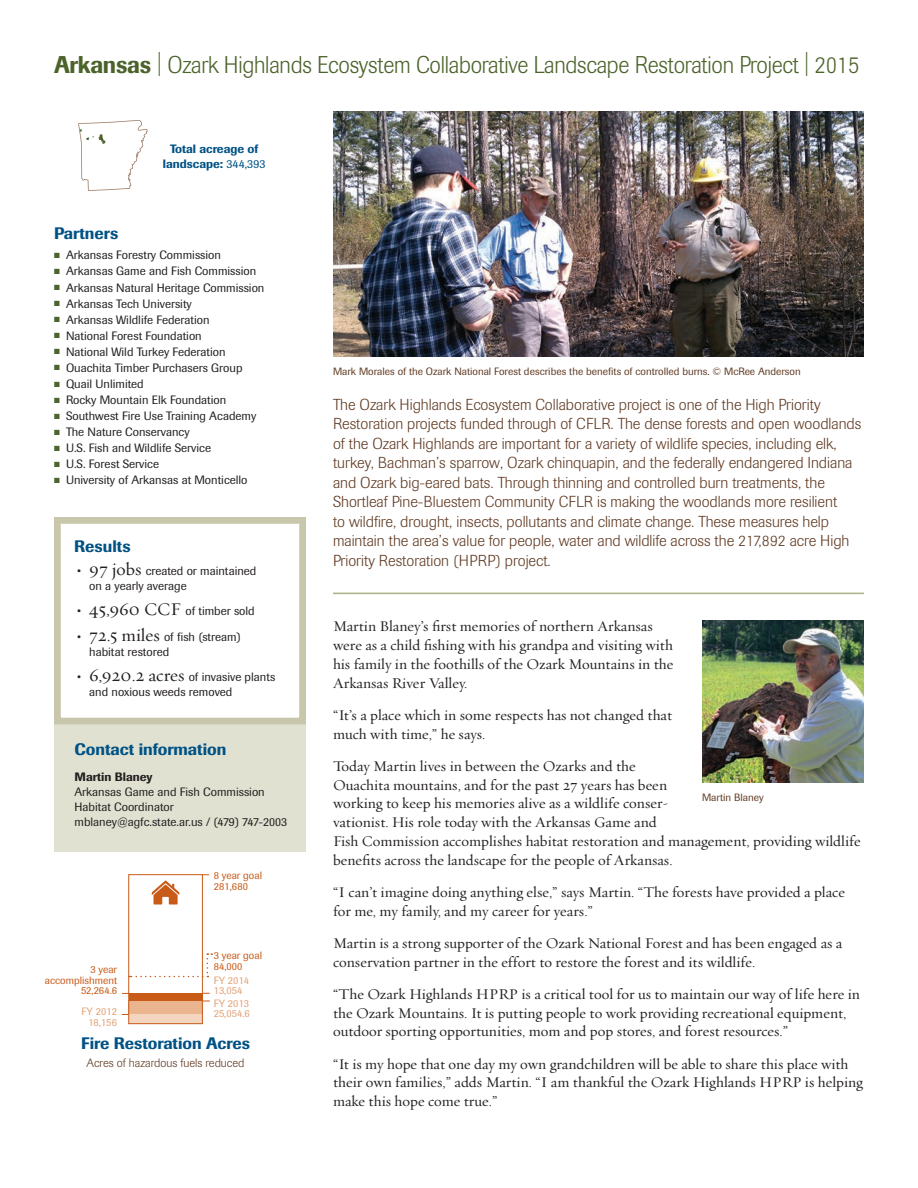
<style>
.page{position:relative;width:918px;height:1188px;background:#fff}
.page>*{position:absolute;margin:0;border:0;box-sizing:border-box;transform-origin:0 0}
.t1{font:300 24px "Imago";letter-spacing:-.01em;color:#4c632b;scale:.95 1}
.t2{font:500 16.5px "Imago";color:#005285}
.t3{font:300 15.75px/19.5px "Imago";color:#613b24}
.t4{font:15px/18.8px "Oakleaf Text";color:#231f20}
.t5{font:12px/15px "Imago";color:#231f20}
.t6{font:500 12px/15px "Imago";color:#005285;text-align:center}
.t7{font:300 12px "Imago";color:#613b24}
.t8{font:500 12px "Imago";color:#231f20}
.t9{font:10.5px "Imago";color:#613b24}
.t10{font:10.5px/10.5px "Imago";color:#c85b18}
.t11{font:10.5px/10.5px "Imago";color:#e3a277}
.s1{font-weight:500}
.s2{font-weight:400}
.s3{color:#4c632b}
.s4{font-family:"Oakleaf Text";font-size:18px}
</style>
<div class="page">
<hr style="left:333px;top:593px;width:531px;height:1px;background:#aeb187">
<div style="left:54px;top:725px;width:252px;height:127px;background:#e1e1d1"></div>
<div style="left:54px;top:517px;width:252px;height:207px;border:7px solid #c8c7ab"></div>
<svg style="left:78px;top:120px;width:70px;height:71px"></svg>
<svg style="left:130px;top:953px;width:82px;height:24px"></svg>
<div style="left:129px;top:1001px;width:74px;height:14px;background:#e9b48e"></div>
<div style="left:129px;top:993px;width:74px;height:8px;background:#c85b18"></div>
<svg style="left:152px;top:880px;width:27px;height:25px"></svg>
<div style="left:129px;top:1015px;width:73px;height:9px;background:#f4d6c0"></div>
<div style="left:128px;top:874px;width:75px;height:150px;border:1px solid #c85b18"></div>
<img style="left:702px;top:620px;width:162px;height:162px">
<img style="left:333px;top:112px;width:531px;height:245px">
<h1 class="t1" style="left:54px;top:51px;width:849px"><span class="s1">Arkansas</span> | Ozark Highlands Ecosystem Collaborative Landscape Restoration Project | 2015</h1>
<p class="t6" style="left:163px;top:141px;width:104px">Total acreage of landscape: <span class="s2">344,393</span></p>
<p class="t2" style="left:54px;top:223px;width:66px">Partners</p>
<p class="t5" style="left:54px;top:248px;width:168px"><span class="s3">■</span> Arkansas Forestry Commission</p>
<p class="t5" style="left:54px;top:264px;width:204px"><span class="s3">■</span> Arkansas Game and Fish Commission</p>
<p class="t5" style="left:54px;top:280px;width:212px"><span class="s3">■</span> Arkansas Natural Heritage Commission</p>
<p class="t5" style="left:54px;top:296px;width:139px"><span class="s3">■</span> Arkansas Tech University</p>
<p class="t5" style="left:54px;top:312px;width:157px"><span class="s3">■</span> Arkansas Wildlife Federation</p>
<p class="t5" style="left:54px;top:328px;width:149px"><span class="s3">■</span> National Forest Foundation</p>
<p class="t5" style="left:54px;top:344px;width:173px"><span class="s3">■</span> National Wild Turkey Federation</p>
<p class="t5" style="left:54px;top:360px;width:190px"><span class="s3">■</span> Ouachita Timber Purchasers Group</p>
<p class="t5" style="left:54px;top:376px;width:91px"><span class="s3">■</span> Quail Unlimited</p>
<p class="t5" style="left:54px;top:393px;width:174px"><span class="s3">■</span> Rocky Mountain Elk Foundation</p>
<p class="t5" style="left:54px;top:409px;width:204px"><span class="s3">■</span> Southwest Fire Use Training Academy</p>
<p class="t5" style="left:54px;top:425px;width:137px"><span class="s3">■</span> The Nature Conservancy</p>
<p class="t5" style="left:54px;top:441px;width:159px"><span class="s3">■</span> U.S. Fish and Wildlife Service</p>
<p class="t5" style="left:54px;top:457px;width:107px"><span class="s3">■</span> U.S. Forest Service</p>
<p class="t5" style="left:54px;top:473px;width:195px"><span class="s3">■</span> University of Arkansas at Monticello</p>
<p class="t2" style="left:74px;top:536px;width:58px">Results</p>
<p class="t5" style="left:89px;top:563px;width:169px;text-indent:-12px">• <span class="s4">97 jobs</span> created or maintained on a yearly average</p>
<p class="t5" style="left:77px;top:604px;width:179px">• <span class="s4">45,960 CCF</span> of timber sold</p>
<p class="t5" style="left:89px;top:629px;width:153px;text-indent:-12px">• <span class="s4">72.5 miles</span> of fsh (stream) habitat restored</p>
<p class="t5" style="left:89px;top:670px;width:188px;text-indent:-12px">• <span class="s4">6,920.2 acres</span> of invasive plants and noxious weeds removed</p>
<p class="t2" style="left:75px;top:739px;width:153px">Contact information</p>
<p class="t8" style="left:75px;top:769px;width:79px">Martin Blaney</p>
<p class="t5" style="left:75px;top:784px;width:214px">Arkansas Game and Fish Commission<br>Habitat Coordinator mblaney@agfc.state.ar.us / (479) 747-2003</p>
<p class="t10" style="left:214px;top:871px;width:50px">8 year goal<br>281,680</p>
<p class="t10" style="left:214px;top:951px;width:50px">3 year goal<br>84,000</p>
<p class="t10" style="left:45px;top:964px;width:74px;text-align:right">3 year accomplishment</p>
<p class="t11" style="left:214px;top:975px;width:37px">FY 2014<br>13,054</p>
<p class="t11" style="left:214px;top:998px;width:37px">FY 2013</p>
<p class="t10" style="left:81px;top:985px;width:38px">52,264.6</p>
<p class="t11" style="left:82px;top:1006px;width:37px">FY 2012</p>
<p class="t11" style="left:214px;top:1009px;width:38px">25,054.6</p>
<p class="t11" style="left:88px;top:1017px;width:30px">18,156</p>
<p class="t2" style="left:81px;top:1033px;width:170px">Fire Restoration Acres</p>
<p class="t7" style="left:87px;top:1056px;width:159px">Acres of hazardous fuels reduced</p>
<p class="t9" style="left:333px;top:365px;width:469px">Mark Morales of the Ozark National Forest describes the benefits of controlled burns. © McRee Anderson</p>
<p class="t3" style="left:333px;top:395px;width:530px">The Ozark Highlands Ecosystem Collaborative project is one of the High Priority Restoration projects funded through of CFLR. The dense forests and open woodlands of the Ozark Highlands are important for a variety of wildlife species, including elk, turkey, Bachman’s sparrow, Ozark chinquapin, and the federally endangered Indiana and Ozark big-eared bats. Through thinning and controlled burn treatments, the Shortleaf Pine-Bluestem Community CFLR is making the woodlands more resilient<br>to wildfre, drought, insects, pollutants and climate change. These measures help maintain the area’s value for people, water and wildlife across the 217,892 acre High Priority Restoration (HPRP) project.</p>
<p class="t4" style="left:333px;top:617px;width:342px">Martin Blaney’s frst memories of northern Arkansas were as a child fshing with his grandpa and visiting with his family in the foothills of the Ozark Mountains in the Arkansas River Valley.</p>
<p class="t4" style="left:333px;top:706px;width:341px">“It’s a place which in some respects has not changed that much with time,” he says.</p>
<p class="t4" style="left:333px;top:757px;width:529px">Today Martin lives in between the Ozarks and the<br>Ouachita mountains, and for the past 27 years has been<br>working to keep his memories alive as a wildlife conser-<br>vationist. His role today with the Arkansas Game and<br>Fish Commission accomplishes habitat restoration and management, providing wildlife benefts across the landscape for the people of Arkansas.</p>
<p class="t4" style="left:333px;top:883px;width:514px">“I can’t imagine doing anything else,” says Martin. “The forests have provided a place for me, my family, and my career for years.”</p>
<p class="t4" style="left:333px;top:934px;width:511px">Martin is a strong supporter of the Ozark National Forest and has been engaged as a conservation partner in the effort to restore the forest and its wildlife.</p>
<p class="t4" style="left:333px;top:985px;width:528px">“The Ozark Highlands HPRP is a critical tool for us to maintain our way of life here in the Ozark Mountains. It is putting people to work providing recreational equipment, outdoor sporting opportunities, mom and pop stores, and forest resources.”</p>
<p class="t4" style="left:333px;top:1055px;width:532px">“It is my hope that one day my own grandchildren will be able to share this place with their own families,” adds Martin. “I am thankful the Ozark Highlands HPRP is helping make this hope come true.”</p>
<p class="t9" style="left:702px;top:791px;width:63px">Martin Blaney</p>
</div>
